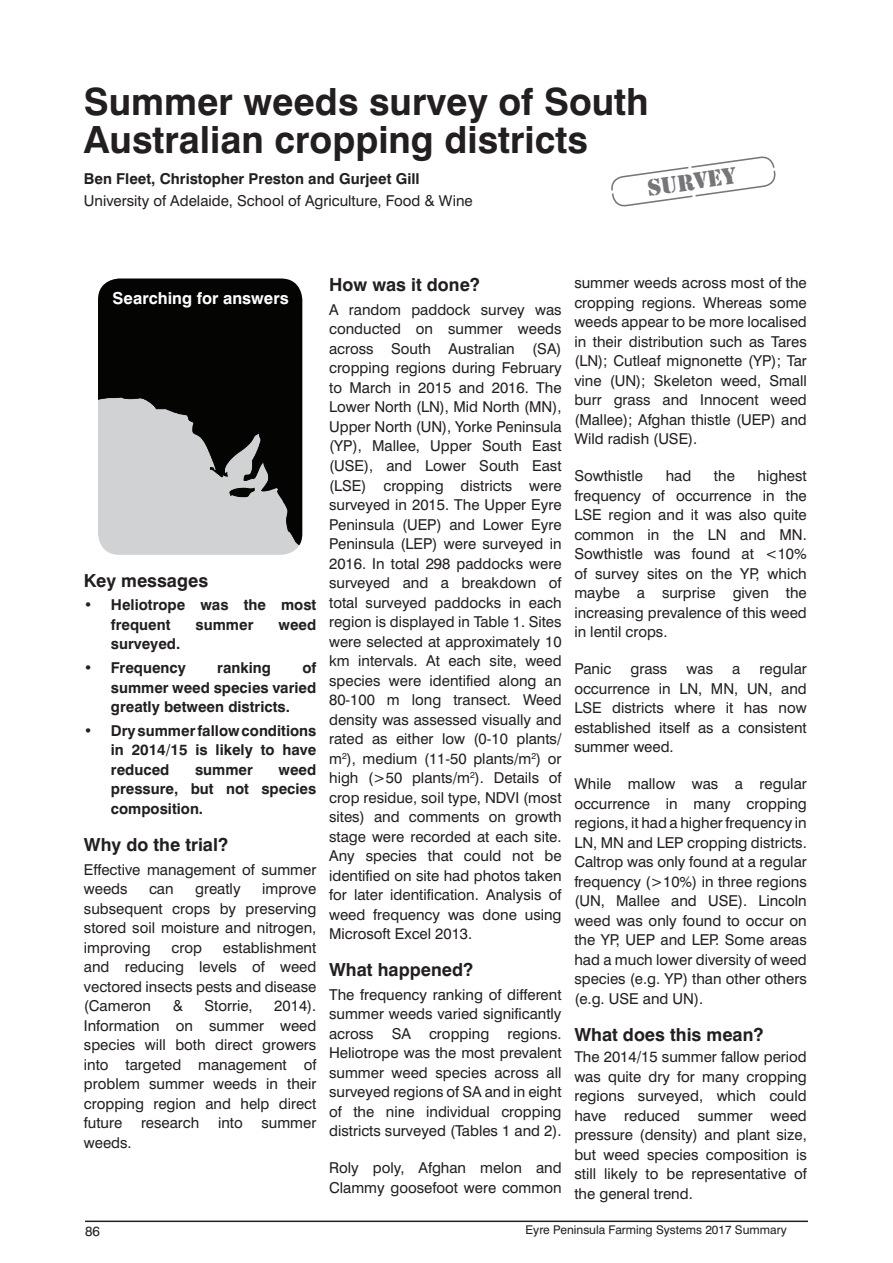
<style>
.page{position:relative;width:893px;height:1263px;background:#fff}
.page>*{position:absolute;margin:0;border:0;box-sizing:border-box;transform-origin:0 0}
.t1{font:700 37.5px/37.5px "Swiss 721 BT";color:#231f20}
.t2{font:21.75px "Stencil Std";color:#757679}
.t3{font:700 18px "Swiss 721 BT";color:#231f20}
.t4{font:700 16.5px "Swiss 721 BT";color:#fff}
.t5{font:15px/19.5px "Swiss 721 BT";color:#231f20;text-align:justify}
.t6{font:700 15px/19.5px "Swiss 721 BT";color:#231f20;text-align:justify}
.t7{font:13.5px "Swiss 721 BT";color:#231f20}
.t8{font:12px "Swiss 721 BT";color:#231f20}
</style>
<div class="page">
<hr style="left:85px;top:1220px;width:723px;height:2px;background:#231f20">
<div style="left:98px;top:279px;width:204px;height:276px;background:#d1d2d4;border-radius:21px"></div>
<img style="left:98px;top:279px;width:204px;height:267px">
<svg style="left:611px;top:156px;width:165px;height:51px"></svg>
<h1 class="t1" style="left:84px;top:83px;width:566px">Summer weeds survey of South<br>Australian cropping districts</h1>
<p class="t6" style="left:84px;top:169px;width:337px">Ben Fleet, Christopher Preston and Gurjeet Gill</p>
<p class="t5" style="left:84px;top:191px;width:390px">University of Adelaide, School of Agriculture, Food &amp; Wine</p>
<h2 class="t2" style="left:646px;top:174px;width:91px;rotate:-8deg">survey</h2>
<p class="t4" style="left:113px;top:288px;width:178px">Searching for answers</p>
<p class="t3" style="left:84px;top:569px;width:126px">Key messages</p>
<p class="t6" style="left:111px;top:595px;width:207px;text-indent:-27px">• Heliotrope was the most frequent</p>
<p class="t6" style="left:196px;top:614px;width:59px">summer</p>
<p class="t6" style="left:279px;top:614px;width:39px">weed</p>
<p class="t6" style="left:111px;top:634px;width:71px">surveyed.</p>
<p class="t6" style="left:84px;top:658px;width:103px">• Frequency</p>
<p class="t6" style="left:217px;top:658px;width:55px">ranking</p>
<p class="t6" style="left:111px;top:658px;width:207px;text-indent:191px">of summer weed species varied greatly between districts.</p>
<p class="t6" style="left:111px;top:720px;width:207px;text-indent:-27px">• Dry summer fallow conditions in 2014/15 is likely to have reduced</p>
<p class="t6" style="left:111px;top:759px;width:207px;text-indent:168px">weed pressure, but not species composition.</p>
<p class="t3" style="left:84px;top:833px;width:146px">Why do the trial?</p>
<p class="t5" style="left:84px;top:859px;width:234px">Effective management of summer weeds</p>
<p class="t6" style="left:195px;top:759px;width:59px">summer</p>
<p class="t5" style="left:84px;top:879px;width:234px;text-indent:178px">improve subsequent crops by preserving stored soil moisture and nitrogen, improving</p>
<p class="t5" style="left:149px;top:879px;width:26px">can</p>
<p class="t5" style="left:195px;top:879px;width:47px">greatly</p>
<p class="t5" style="left:84px;top:937px;width:234px;text-indent:139px">establishment and reducing levels of weed vectored insects pests and disease (Cameron</p>
<p class="t5" style="left:172px;top:937px;width:32px">crop</p>
<p class="t5" style="left:173px;top:996px;width:12px">&amp;</p>
<p class="t5" style="left:204px;top:996px;width:50px">Storrie,</p>
<p class="t5" style="left:84px;top:996px;width:234px;text-indent:190px">2014).<br>Information on summer weed species will both direct growers into targeted management of problem summer weeds in their cropping region and help direct future research into summer weeds.</p>
<p class="t3" style="left:329px;top:274px;width:152px">How was it done?</p>
<p class="t5" style="left:329px;top:300px;width:234px">A random paddock survey was conducted on summer weeds across South Australian (SA) cropping regions during February to March in 2015 and 2016. The Lower North (LN), Mid North (MN), Upper North (UN), Yorke Peninsula (YP), Mallee, Upper South East (USE), and Lower South East (LSE) cropping districts were surveyed in 2015. The Upper Eyre Peninsula (UEP) and Lower Eyre Peninsula (LEP) were surveyed in 2016. In total 298 paddocks were surveyed and a breakdown of total surveyed paddocks in each region is displayed in Table 1. Sites were selected at approximately 10 km intervals. At each site, weed species were identified along an 80-100 m long transect. Weed density was assessed visually and rated as either low (0-10 plants/ m<sup>2</sup>), medium (11-50 plants/m<sup>2</sup>) or high (&gt;50 plants/m<sup>2</sup>). Details of crop residue, soil type, NDVI (most sites) and comments on growth stage were recorded at each site.<br>Any species that could not be identified on site had photos taken for later identification. Analysis of weed frequency was done using Microsoft Excel 2013.</p>
<p class="t3" style="left:329px;top:959px;width:145px">What happened?</p>
<p class="t5" style="left:329px;top:984px;width:234px">The frequency ranking of different summer weeds varied significantly across SA cropping regions.<br>Heliotrope was the most prevalent summer weed species across all surveyed regions of SA and in eight of the nine individual cropping districts surveyed (Tables 1 and 2).</p>
<p class="t5" style="left:329px;top:1158px;width:234px">Roly poly, Afghan melon and<br>Clammy goosefoot were common</p>
<p class="t5" style="left:574px;top:273px;width:234px">summer weeds across most of the cropping regions. Whereas some weeds appear to be more localised in their distribution such as Tares (LN); Cutleaf mignonette (YP); Tar vine (UN); Skeleton weed, Small burr grass and Innocent weed (Mallee); Afghan thistle (UEP) and Wild radish (USE).</p>
<p class="t5" style="left:574px;top:466px;width:70px">Sowthistle</p>
<p class="t5" style="left:666px;top:466px;width:27px">had</p>
<p class="t5" style="left:714px;top:466px;width:22px">the</p>
<p class="t5" style="left:574px;top:466px;width:234px;text-indent:183px">highest frequency of occurrence in the LSE region and it was also quite common in the LN and MN.<br>Sowthistle was found at &lt;10% of survey sites on the YP, which maybe a surprise given the increasing prevalence of this weed in lentil crops.</p>
<p class="t5" style="left:574px;top:659px;width:38px">Panic</p>
<p class="t5" style="left:630px;top:659px;width:38px">grass</p>
<p class="t5" style="left:687px;top:659px;width:28px">was</p>
<p class="t5" style="left:732px;top:659px;width:10px">a</p>
<p class="t5" style="left:574px;top:659px;width:234px;text-indent:185px">regular occurrence in LN, MN, UN, and LSE districts where it has now established itself as a consistent summer weed.</p>
<p class="t5" style="left:574px;top:774px;width:234px">While mallow was a regular occurrence in many cropping regions, it had a higher frequency in LN, MN and LEP cropping districts.<br>Caltrop was only found at a regular frequency (&gt;10%) in three regions (UN, Mallee and USE). Lincoln weed was only found to occur on the YP, UEP and LEP. Some areas had a much lower diversity of weed species (e.g. YP) than other others (e.g. USE and UN).</p>
<p class="t3" style="left:574px;top:1023px;width:191px">What does this mean?</p>
<p class="t5" style="left:574px;top:1047px;width:234px">The 2014/15 summer fallow period was quite dry for many cropping regions surveyed, which could have reduced summer weed pressure (density) and plant size, but weed species composition is still likely to be representative of the general trend.</p>
<p class="t7" style="left:85px;top:1223px;width:16px">86</p>
<p class="t8" style="left:526px;top:1222px;width:263px">Eyre Peninsula Farming Systems 2017 Summary</p>
</div>
